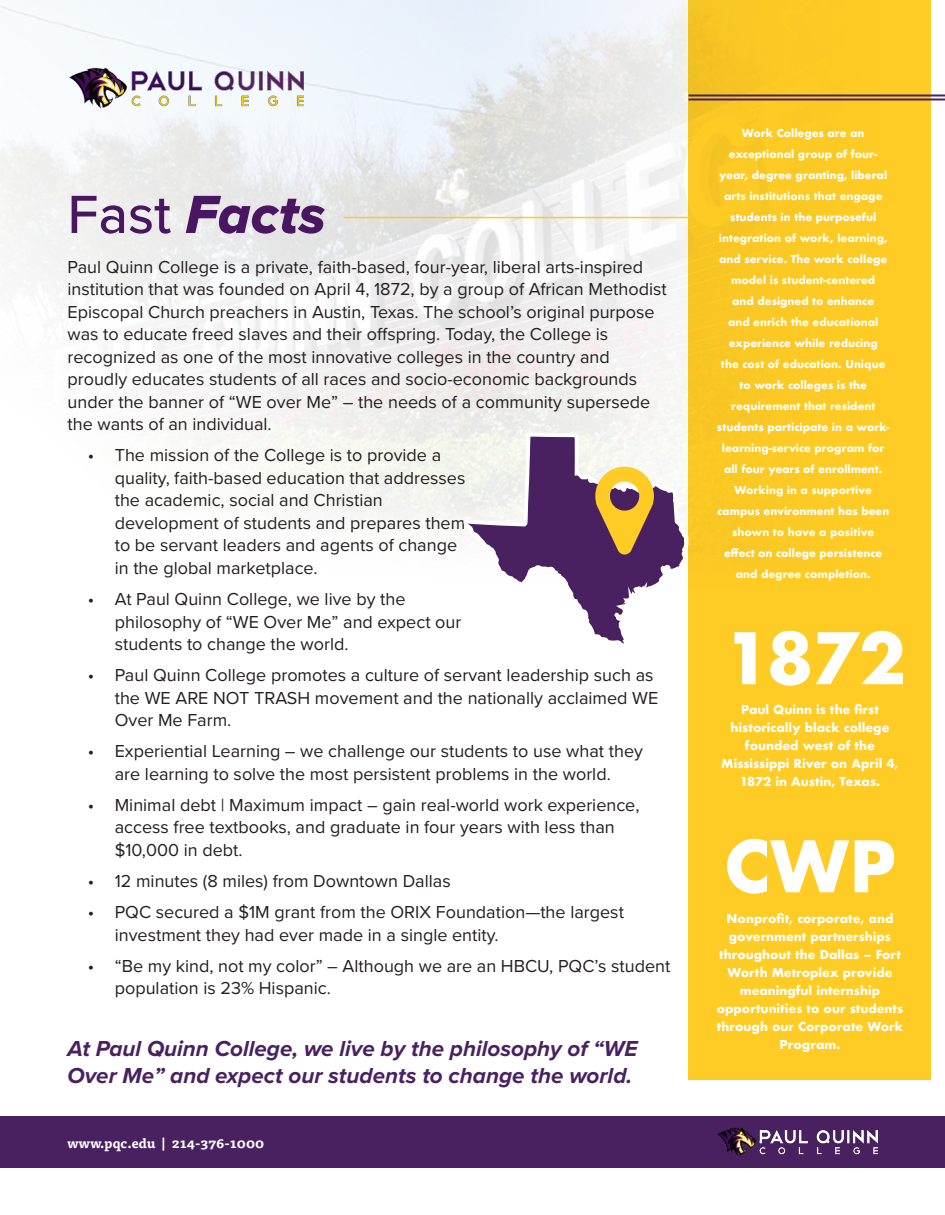
<style>
.page{position:relative;width:945px;height:1215px;background:#fff}
.page>*{position:absolute;margin:0;border:0;box-sizing:border-box;transform-origin:0 0}
.t1{font:700 69px "Futura";color:#fff}
.t2{font:55.65px "Proxima Nova Extrabld It";color:#4a1661}
.t3{font:italic 700 22.5px/27px "Proxima Nova";color:#492161}
.t4{font:18px/22.5px "Proxima Nova";color:#231f20}
.t5{font:700 13.5px "Tisa Pro";color:#fff}
.t6{font:700 12px/18px "Futura";color:#fff;text-align:center}
.t7{font:700 10.5px/21px "Futura";color:#fff;text-align:center}
.s1{font-family:"Proxima Nova";font-weight:500}
</style>
<div class="page">
<div style="left:688px;top:0;width:244px;height:1080px;background:#ffcc25"></div>
<hr style="left:688px;top:95px;width:257px;height:1px;background:#492161">
<hr style="left:688px;top:99px;width:257px;height:1px;background:#492161">
<hr style="left:344px;top:217px;width:344px;height:1px;background:#fccd1b">
<img style="left:68px;top:68px;width:236px;height:42px">
<svg style="left:462px;top:428px;width:227px;height:216px"></svg>
<div style="left:0;top:1116px;width:945px;height:52px;background:#492161"></div>
<img style="left:717px;top:1128px;width:161px;height:28px">
<svg style="left:595px;top:467px;width:59px;height:87px"></svg>
<p class="t2" style="left:68px;top:183px;width:260px"><span class="s1">Fast</span> Facts</p>
<p class="t4" style="left:68px;top:256px;width:601px">Paul Quinn College is a private, faith-based, four-year, liberal arts-inspired institution that was founded on April 4, 1872, by a group of African Methodist Episcopal Church preachers in Austin, Texas. The school’s original purpose was to educate freed slaves and their offspring. Today, the College is recognized as one of the most innovative colleges in the country and proudly educates students of all races and socio-economic backgrounds under the banner of “WE over Me” – the needs of a community supersede the wants of an individual.</p>
<p class="t4" style="left:115px;top:445px;width:352px;text-indent:-27px">• The mission of the College is to provide a quality, faith-based education that addresses the academic, social and Christian development of students and prepares them to be servant leaders and agents of change in the global marketplace.</p>
<p class="t4" style="left:115px;top:588px;width:348px;text-indent:-27px">• At Paul Quinn College, we live by the philosophy of “WE Over Me” and expect our students to change the world.</p>
<p class="t4" style="left:115px;top:664px;width:545px;text-indent:-27px">• Paul Quinn College promotes a culture of servant leadership such as the WE ARE NOT TRASH movement and the nationally acclaimed WE<br>Over Me Farm.</p>
<p class="t4" style="left:88px;top:740px;width:557px;text-align:center">• Experiential Learning – we challenge our students to use what they are learning to solve the most persistent problems in the world.</p>
<p class="t4" style="left:115px;top:794px;width:526px;text-indent:-27px">• Minimal debt | Maximum impact – gain real-world work experience, access free textbooks, and graduate in four years with less than $10,000 in debt.</p>
<p class="t4" style="left:88px;top:870px;width:364px">• 12 minutes (8 miles) from Downtown Dallas</p>
<p class="t4" style="left:115px;top:901px;width:511px;text-indent:-27px">• PQC secured a $1M grant from the ORIX Foundation—the largest investment they had ever made in a single entity.</p>
<p class="t4" style="left:115px;top:955px;width:557px;text-indent:-27px">• “Be my kind, not my color” – Although we are an HBCU, PQC’s student population is 23% Hispanic.</p>
<p class="t3" style="left:68px;top:1036px;width:572px">At Paul Quinn College, we live by the philosophy of “WE<br>Over Me” and expect our students to change the world.</p>
<p class="t5" style="left:68px;top:1132px;width:198px">www.pqc.edu | 214-376-1000</p>
<p class="t7" style="left:717px;top:123px;width:174px">Work Colleges are an exceptional group of four&shy;year, degree granting, liberal arts institutions that engage students in the purposeful integration of work, learning, and service. The work college model is student-centered<br>and designed to enhance<br>and enrich the educational experience while reducing<br>the cost of education. Unique to work colleges is the requirement that resident students participate in a work&shy;learning-service program for all four years of enrollment.<br>Working in a supportive campus environment has been shown to have a positive effect on college persistence and degree completion.</p>
<p class="t1" style="left:724px;top:608px;width:184px">1872</p>
<p class="t6" style="left:721px;top:701px;width:179px">Paul Quinn is the first historically black college founded west of the<br>Mississippi River on April 4,<br>1872 in Austin, Texas.</p>
<p class="t1" style="left:724px;top:816px;width:173px">CWP</p>
<p class="t6" style="left:717px;top:909px;width:188px">Nonprofit, corporate, and government partnerships throughout the Dallas – Fort<br>Worth Metroplex provide meaningful internship opportunities to our students through our Corporate Work<br>Program.</p>
</div>
